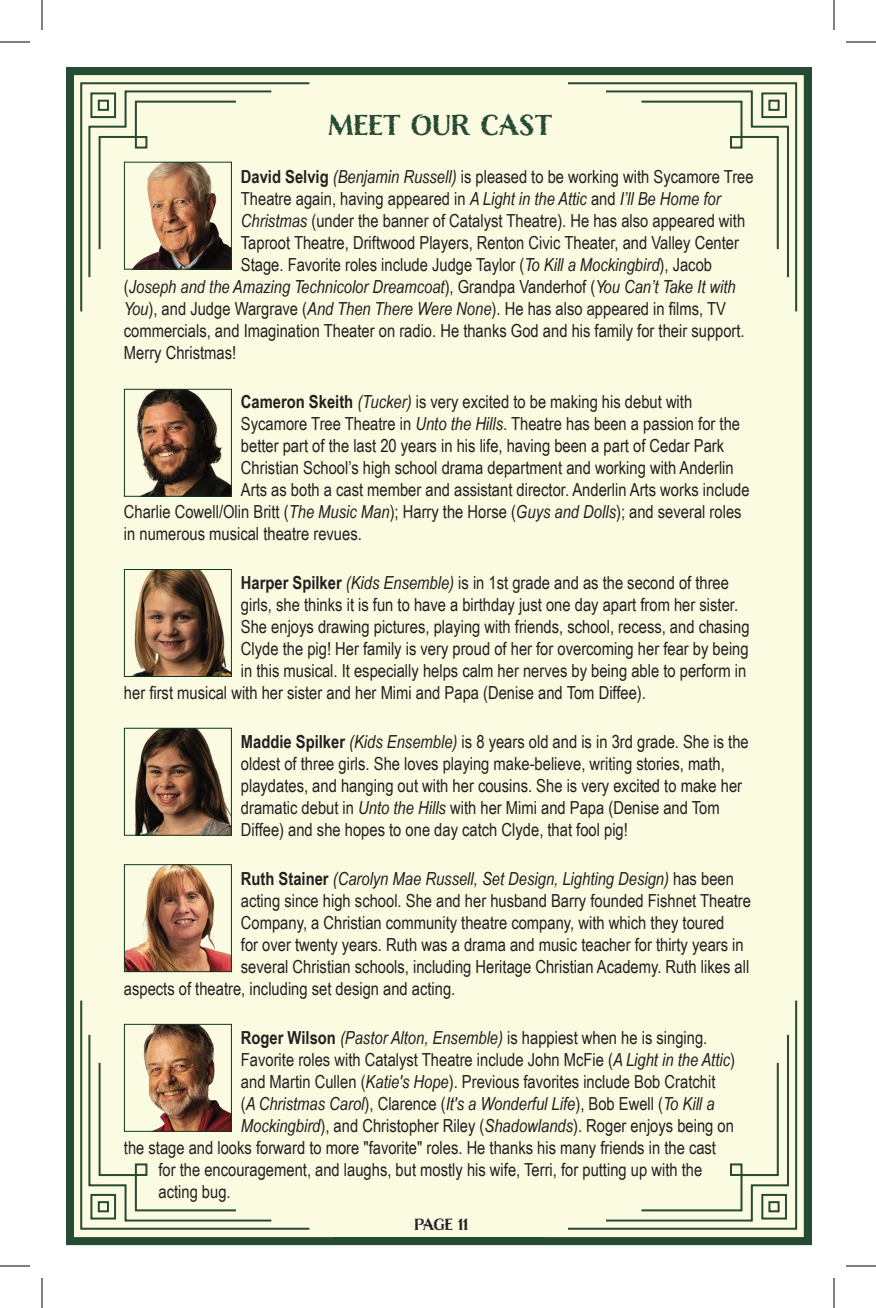
<style>
.page{position:relative;width:876px;height:1308px;background:#fff}
.page>*{position:absolute;margin:0;border:0;box-sizing:border-box;transform-origin:0 0}
.t1{font:700 32px "Nelson";color:#274a32}
.t2{font:18px/22px "Arial Narrow";color:#231f20}
.t3{font:italic 18px "Arial Narrow";color:#231f20}
.t4{font:700 18px "Nelson";letter-spacing:-.03em;color:#231f20}
.s1{font-weight:700}
.s2{font-style:italic}
.s3{font-style:normal}
.s4{font-weight:700;font-style:normal}
</style>
<div class="page">
<div style="left:75px;top:76px;width:728px;height:1160px;background:#fbfbe1"></div>
<div style="left:66px;top:67px;width:746px;height:1178px;border:8px solid #274a32"></div>
<img style="left:126px;top:391px;width:104px;height:104px">
<div style="left:124px;top:389px;width:108px;height:108px;border:1px solid #0c371f"></div>
<img style="left:126px;top:571px;width:104px;height:104px">
<div style="left:124px;top:569px;width:108px;height:108px;border:1px solid #0c371f"></div>
<img style="left:126px;top:866px;width:104px;height:104px">
<div style="left:124px;top:864px;width:108px;height:108px;border:1px solid #0c371f"></div>
<img style="left:126px;top:1026px;width:104px;height:104px">
<div style="left:124px;top:1024px;width:108px;height:108px;border:1px solid #0c371f"></div>
<img style="left:126px;top:730px;width:104px;height:104px">
<div style="left:124px;top:728px;width:108px;height:108px;border:1px solid #0c371f"></div>
<img style="left:126px;top:164px;width:104px;height:104px">
<div style="left:124px;top:162px;width:108px;height:108px;border:1px solid #0c371f"></div>
<hr style="left:0;top:42px;width:30px;height:1px;background:#000">
<hr style="left:846px;top:42px;width:30px;height:1px;background:#000">
<hr style="left:0;top:1266px;width:30px;height:1px;background:#000">
<hr style="left:846px;top:1266px;width:30px;height:1px;background:#000">
<hr style="left:42px;top:0;width:1px;height:30px;background:#000">
<hr style="left:42px;top:1278px;width:1px;height:30px;background:#000">
<hr style="left:834px;top:0;width:1px;height:30px;background:#000">
<hr style="left:834px;top:1278px;width:1px;height:30px;background:#000">
<h1 class="t1" style="left:328px;top:103px;width:226px">MEET OUR CAST</h1>
<p class="t2" style="left:241px;top:165px;width:514px"><span class="s1">David Selvig</span> <span class="s2">(Benjamin Russell)</span> is pleased to be working with Sycamore Tree</p>
<p class="t2" style="left:241px;top:187px;width:481px">Theatre again, having appeared in <span class="s2">A Light in the Attic</span> and <span class="s2">I’ll Be Home for</span></p>
<p class="t2" style="left:241px;top:209px;width:506px"><span class="s2">Christmas</span> (under the banner of Catalyst Theatre). He has also appeared with</p>
<p class="t2" style="left:241px;top:231px;width:500px">Taproot Theatre, Driftwood Players, Renton Civic Theater, and Valley Center</p>
<p class="t2" style="left:241px;top:253px;width:473px">Stage. Favorite roles include Judge Taylor (<span class="s2">To Kill a Mockingbird</span>), Jacob</p>
<p class="t3" style="left:124px;top:274px;width:613px"><span class="s3">(</span>Joseph and the Amazing Technicolor Dreamcoat<span class="s3">), Grandpa Vanderhof (</span>You Can’t Take It with</p>
<p class="t2" style="left:124px;top:297px;width:604px"><span class="s2">You</span>), and Judge Wargrave (<span class="s2">And Then There Were None</span>). He has also appeared in films, TV</p>
<p class="t2" style="left:124px;top:319px;width:622px">commercials, and Imagination Theater on radio. He thanks God and his family for their support.</p>
<p class="t2" style="left:124px;top:341px;width:114px">Merry Christmas!</p>
<p class="t2" style="left:241px;top:390px;width:453px"><span class="s1">Cameron Skeith</span> <span class="s2">(Tucker)</span> is very excited to be making his debut with</p>
<p class="t2" style="left:241px;top:412px;width:501px">Sycamore Tree Theatre in <span class="s2">Unto the Hills</span>. Theatre has been a passion for the</p>
<p class="t2" style="left:241px;top:434px;width:485px">better part of the last 20 years in his life, having been a part of Cedar Park</p>
<p class="t2" style="left:241px;top:456px;width:494px">Christian School’s high school drama department and working with Anderlin</p>
<p class="t2" style="left:241px;top:478px;width:510px">Arts as both a cast member and assistant director. Anderlin Arts works include</p>
<p class="t2" style="left:124px;top:500px;width:619px">Charlie Cowell/Olin Britt (<span class="s2">The Music Man</span>); Harry the Horse (<span class="s2">Guys and Dolls</span>); and several roles</p>
<p class="t2" style="left:124px;top:522px;width:239px">in numerous musical theatre revues.</p>
<p class="t2" style="left:241px;top:571px;width:490px"><span class="s1">Harper Spilker</span> <span class="s2">(Kids Ensemble)</span> is in 1st grade and as the second of three</p>
<p class="t2" style="left:241px;top:593px;width:499px">girls, she thinks it is fun to have a birthday just one day apart from her sister.</p>
<p class="t2" style="left:241px;top:615px;width:510px">She enjoys drawing pictures, playing with friends, school, recess, and chasing</p>
<p class="t2" style="left:241px;top:637px;width:509px">Clyde the pig! Her family is very proud of her for overcoming her fear by being</p>
<p class="t2" style="left:241px;top:659px;width:507px">in this musical. It especially helps calm her nerves by being able to perform in</p>
<p class="t2" style="left:124px;top:681px;width:524px">her first musical with her sister and her Mimi and Papa (Denise and Tom Diffee).</p>
<p class="t2" style="left:241px;top:730px;width:509px"><span class="s1">Maddie Spilker</span> <span class="s2">(Kids Ensemble)</span> is 8 years old and is in 3rd grade. She is the oldest of three girls. She loves playing make-believe, writing stories, math, playdates, and hanging out with her cousins. She is very excited to make her dramatic debut in <span class="s2">Unto the Hills</span> with her Mimi and Papa (Denise and Tom Diffee) and she hopes to one day catch Clyde, that fool pig!</p>
<p class="t3" style="left:241px;top:866px;width:495px"><span class="s4">Ruth Stainer</span> (Carolyn Mae Russell, Set Design, Lighting Design) <span class="s3">has been</span></p>
<p class="t2" style="left:241px;top:889px;width:512px">acting since high school. She and her husband Barry founded Fishnet Theatre</p>
<p class="t2" style="left:241px;top:911px;width:485px">Company, a Christian community theatre company, with which they toured</p>
<p class="t2" style="left:241px;top:933px;width:504px">for over twenty years. Ruth was a drama and music teacher for thirty years in</p>
<p class="t2" style="left:241px;top:955px;width:510px">several Christian schools, including Heritage Christian Academy. Ruth likes all</p>
<p class="t2" style="left:124px;top:977px;width:333px">aspects of theatre, including set design and acting.</p>
<p class="t2" style="left:241px;top:1026px;width:468px"><span class="s1">Roger Wilson</span> <span class="s2">(Pastor Alton, Ensemble)</span> is happiest when he is singing.</p>
<p class="t2" style="left:241px;top:1048px;width:496px">Favorite roles with Catalyst Theatre include John McFie (<span class="s2">A Light in the Attic</span>)</p>
<p class="t2" style="left:241px;top:1070px;width:476px">and Martin Cullen (<span class="s2">Katie's Hope</span>). Previous favorites include Bob Cratchit</p>
<p class="t3" style="left:241px;top:1091px;width:475px"><span class="s3">(</span>A Christmas Carol<span class="s3">), Clarence (</span>It's a Wonderful Life<span class="s3">), Bob Ewell (</span>To Kill a</p>
<p class="t2" style="left:241px;top:1114px;width:495px"><span class="s2">Mockingbird</span>), and Christopher Riley (<span class="s2">Shadowlands</span>). Roger enjoys being on</p>
<p class="t2" style="left:124px;top:1136px;width:594px">the stage and looks forward to more "favorite" roles. He thanks his many friends in the cast</p>
<p class="t2" style="left:158px;top:1158px;width:545px">for the encouragement, and laughs, but mostly his wife, Terri, for putting up with the</p>
<p class="t2" style="left:158px;top:1180px;width:74px">acting bug.</p>
<p class="t4" style="left:414px;top:1212px;width:55px">PAGE 11</p>
</div>
